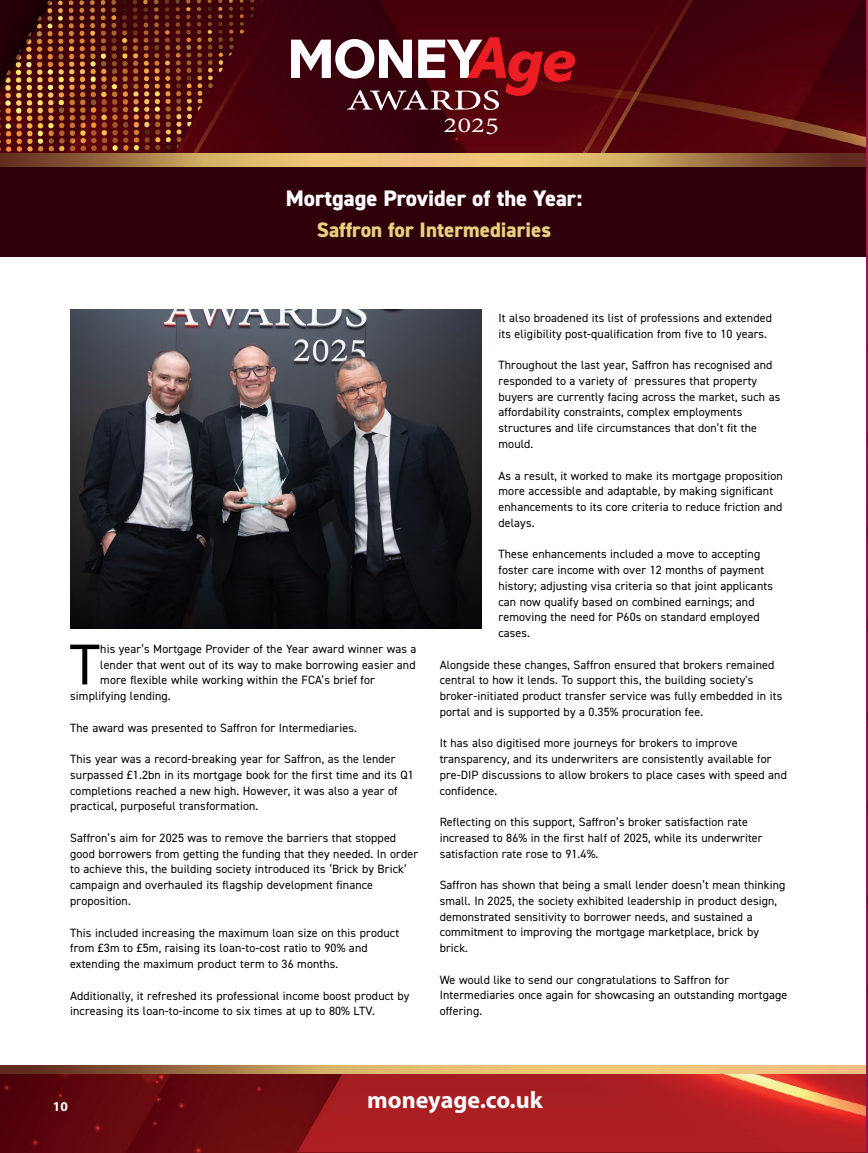
<style>
.page{position:relative;width:868px;height:1153px;background:#fff}
.page>*{position:absolute;margin:0;border:0;box-sizing:border-box;transform-origin:0 0}
.t1{font:57.6px "DIN2014";color:#000}
.t2{font:26.55px "Adobe Devanagari";color:#fff;scale:1.15 1}
.t3{font:700 24px "Myriad Pro";color:#fff}
.t4{font:800 22.5px "DIN2014";color:#fff}
.t5{font:800 21px "DIN2014";color:#e8d07d}
.t6{font:700 13.5px "Myriad Pro";color:#fff}
.t7{font:12px/15.8px "DIN2014";letter-spacing:.01em;color:#000}
</style>
<div class="page">
<img style="left:0;top:0;width:865px;height:153px">
<img style="left:0;top:1073px;width:865px;height:79px">
<div style="left:0;top:167px;width:867px;height:89px;background:#2f0009"></div>
<svg style="left:0;top:153px;width:865px;height:14px;background:#bb9159"></svg>
<hr style="left:867px;top:167px;width:1px;height:89px;background:#2f0009">
<svg style="left:291px;top:37px;width:284px;height:73px"></svg>
<svg style="left:0;top:1065px;width:865px;height:8px;background:#c89f61"></svg>
<img style="left:71px;top:309px;width:410px;height:319px">
<hr style="left:865px;top:0;width:2px;height:1152px;background:#77164a">
<hr style="left:865px;top:172px;width:2px;height:81px;background:#df1669">
<hr style="left:865px;top:264px;width:2px;height:81px;background:#df1669">
<hr style="left:865px;top:0;width:2px;height:69px;background:#df1669">
<hr style="left:865px;top:80px;width:2px;height:81px;background:#df1669">
<hr style="left:865px;top:1086px;width:2px;height:66px;background:#df1669">
<hr style="left:865px;top:539px;width:2px;height:80px;background:#df1669">
<hr style="left:865px;top:631px;width:2px;height:80px;background:#df1669">
<hr style="left:865px;top:355px;width:2px;height:80px;background:#df1669">
<hr style="left:865px;top:447px;width:2px;height:80px;background:#df1669">
<hr style="left:865px;top:905px;width:2px;height:80px;background:#df1669">
<hr style="left:865px;top:997px;width:2px;height:80px;background:#df1669">
<hr style="left:865px;top:721px;width:2px;height:80px;background:#df1669">
<hr style="left:865px;top:813px;width:2px;height:80px;background:#df1669">
<h2 class="t2" style="left:443px;top:109px;width:50px">2025</h2>
<h3 class="t4" style="left:286px;top:183px;width:298px">Mortgage Provider of the Year:</h3>
<h3 class="t5" style="left:317px;top:216px;width:235px">Saffron for Intermediaries</h3>
<h1 class="t1" style="left:70px;top:628px;width:31px">T</h1>
<p class="t7" style="left:100px;top:640px;width:317px">his year’s Mortgage Provider of the Year award winner was a</p>
<p class="t7" style="left:100px;top:656px;width:317px">lender that went out of its way to make borrowing easier and</p>
<p class="t7" style="left:100px;top:672px;width:276px">more flexible while working within the FCA’s brief for</p>
<p class="t7" style="left:70px;top:688px;width:102px">simplifying lending.</p>
<p class="t7" style="left:70px;top:719px;width:288px">The award was presented to Saffron for Intermediaries.</p>
<p class="t7" style="left:70px;top:751px;width:345px">This year was a record-breaking year for Saffron, as the lender surpassed £1.2bn in its mortgage book for the first time and its Q1 completions reached a new high. However, it was also a year of practical, purposeful transformation.</p>
<p class="t7" style="left:70px;top:829px;width:349px">Saffron’s aim for 2025 was to remove the barriers that stopped good borrowers from getting the funding that they needed. In order to achieve this, the building society introduced its ‘Brick by Brick’ campaign and overhauled its flagship development finance proposition.</p>
<p class="t7" style="left:70px;top:924px;width:330px">This included increasing the maximum loan size on this product from £3m to £5m, raising its loan-to-cost ratio to 90% and extending the maximum product term to 36 months.</p>
<p class="t7" style="left:70px;top:987px;width:341px">Additionally, it refreshed its professional income boost product by increasing its loan-to-income to six times at up to 80% LTV.</p>
<p class="t7" style="left:498px;top:310px;width:275px">It also broadened its list of professions and extended its eligibility post-qualification from five to 10 years.</p>
<p class="t7" style="left:498px;top:357px;width:283px">Throughout the last year, Saffron has recognised and responded to a variety of pressures that property buyers are currently facing across the market, such as affordability constraints, complex employments structures and life circumstances that don’t fit the mould.</p>
<p class="t7" style="left:498px;top:467px;width:286px">As a result, it worked to make its mortgage proposition more accessible and adaptable, by making significant enhancements to its core criteria to reduce friction and delays.</p>
<p class="t7" style="left:498px;top:546px;width:276px">These enhancements included a move to accepting foster care income with over 12 months of payment history; adjusting visa criteria so that joint applicants can now qualify based on combined earnings; and removing the need for P60s on standard employed cases.</p>
<p class="t7" style="left:439px;top:656px;width:344px">Alongside these changes, Saffron ensured that brokers remained central to how it lends. To support this, the building society's broker-initiated product transfer service was fully embedded in its portal and is supported by a 0.35% procuration fee.</p>
<p class="t7" style="left:439px;top:735px;width:349px">It has also digitised more journeys for brokers to improve transparency, and its underwriters are consistently available for pre-DIP discussions to allow brokers to place cases with speed and confidence.</p>
<p class="t7" style="left:439px;top:813px;width:324px">Reflecting on this support, Saffron’s broker satisfaction rate increased to 86% in the first half of 2025, while its underwriter satisfaction rate rose to 91.4%.</p>
<p class="t7" style="left:439px;top:876px;width:347px">Saffron has shown that being a small lender doesn’t mean thinking small. In 2025, the society exhibited leadership in product design, demonstrated sensitivity to borrower needs, and sustained a commitment to improving the mortgage marketplace, brick by brick.</p>
<p class="t7" style="left:439px;top:971px;width:349px">We would like to send our congratulations to Saffron for<br>Intermediaries once again for showcasing an outstanding mortgage offering.</p>
<p class="t6" style="left:53px;top:1097px;width:16px">10</p>
<h3 class="t3" style="left:367px;top:1084px;width:177px">moneyage.co.uk</h3>
</div>
